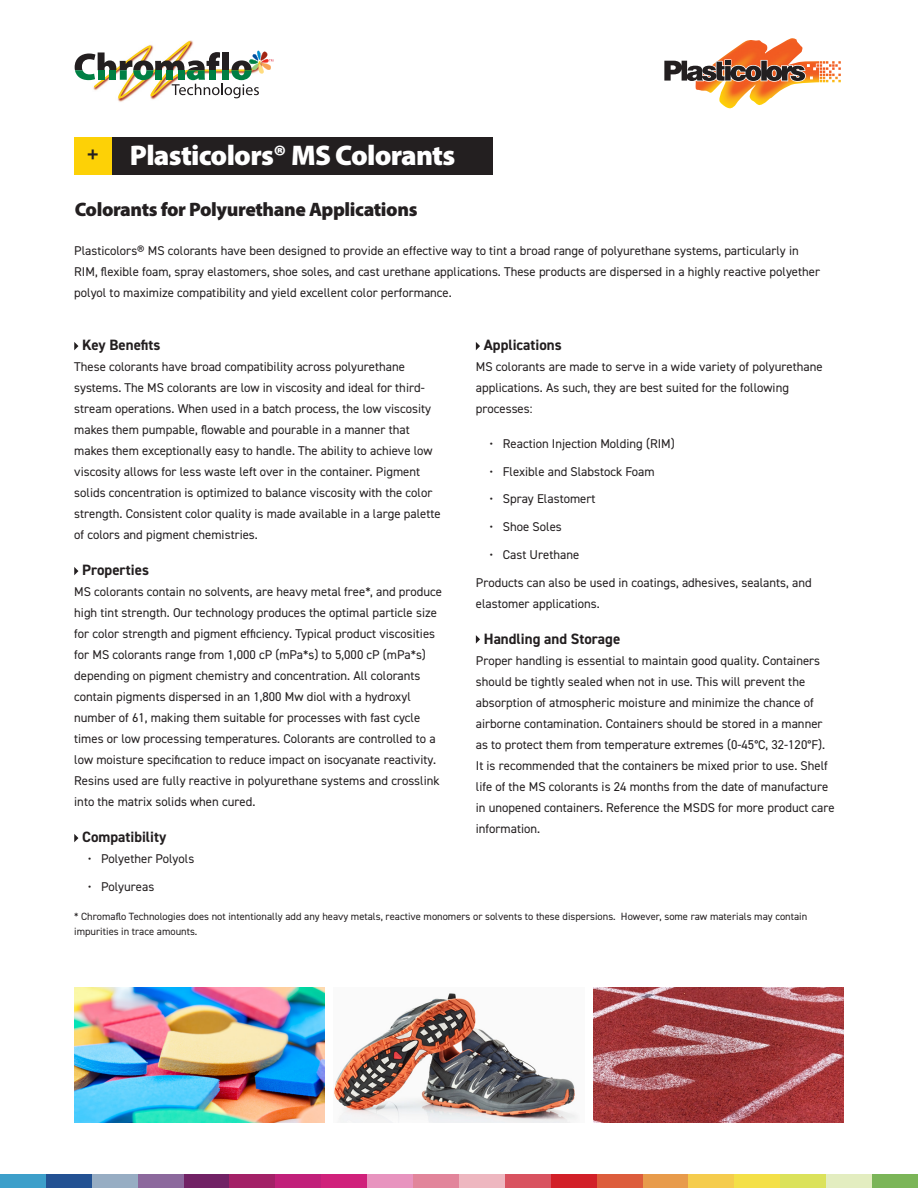
<style>
.page{position:relative;width:918px;height:1188px;background:#fff}
.page>*{position:absolute;margin:0;border:0;box-sizing:border-box;transform-origin:0 0}
.t1{font:900 28.5px "Myriad Pro";letter-spacing:-.025em;color:#fff}
.t2{font:600 25.5px "Tablet Gothic";color:#231f20}
.Title_Bar{font:900 19.5px "Myriad Pro";letter-spacing:-.02em;color:#231f20}
.t3{font:700 15px "DIN2014";color:#231f20}
.Body_Copy{font:12.75px/21px "DIN2014";color:#231f20}
.Body_Copy-2{font:10.5px/15px "DIN2014";color:#231f20}
</style>
<div class="page">
<div style="left:92px;top:1174px;width:46px;height:14px;background:#97adc3"></div>
<div style="left:138px;top:1174px;width:46px;height:14px;background:#8c699d"></div>
<div style="left:184px;top:1174px;width:46px;height:14px;background:#712265"></div>
<div style="left:230px;top:1174px;width:45px;height:14px;background:#a32167"></div>
<div style="left:275px;top:1174px;width:46px;height:14px;background:#c1207a"></div>
<div style="left:321px;top:1174px;width:46px;height:14px;background:#d0217b"></div>
<div style="left:367px;top:1174px;width:46px;height:14px;background:#e894bf"></div>
<div style="left:413px;top:1174px;width:46px;height:14px;background:#e2859b"></div>
<div style="left:459px;top:1174px;width:46px;height:14px;background:#eeb7c0"></div>
<div style="left:505px;top:1174px;width:46px;height:14px;background:#d95360"></div>
<div style="left:551px;top:1174px;width:46px;height:14px;background:#d22028"></div>
<div style="left:597px;top:1174px;width:46px;height:14px;background:#dd5d3c"></div>
<div style="left:643px;top:1174px;width:46px;height:14px;background:#e89b4b"></div>
<div style="left:689px;top:1174px;width:45px;height:14px;background:#f5cc4d"></div>
<div style="left:734px;top:1174px;width:46px;height:14px;background:#f4e047"></div>
<div style="left:780px;top:1174px;width:46px;height:14px;background:#dbe25b"></div>
<div style="left:826px;top:1174px;width:46px;height:14px;background:#e3edc0"></div>
<div style="left:872px;top:1174px;width:46px;height:14px;background:#7bb558"></div>
<div style="left:46px;top:1174px;width:46px;height:14px;background:#235293"></div>
<div style="left:0;top:1174px;width:46px;height:14px;background:#3d9fca"></div>
<svg style="left:75px;top:41px;width:198px;height:58px"></svg>
<img style="left:719px;top:38px;width:122px;height:71px">
<svg style="left:664px;top:51px;width:143px;height:45px"></svg>
<svg style="left:74px;top:342px;width:4px;height:8px"></svg>
<svg style="left:74px;top:567px;width:4px;height:8px"></svg>
<svg style="left:74px;top:834px;width:4px;height:8px"></svg>
<svg style="left:476px;top:342px;width:4px;height:8px"></svg>
<svg style="left:476px;top:635px;width:4px;height:9px"></svg>
<div style="left:112px;top:137px;width:381px;height:37px;background:#231f20"></div>
<div style="left:74px;top:137px;width:38px;height:37px;background:#fdd106"></div>
<img style="left:74px;top:987px;width:251px;height:136px">
<img style="left:334px;top:993px;width:243px;height:130px">
<img style="left:593px;top:987px;width:251px;height:136px">
<p class="t2" style="left:86px;top:136px;width:16px">+</p>
<p class="t1" style="left:130px;top:137px;width:327px">Plasticolors® MS Colorants</p>
<p class="Title_Bar" style="left:75px;top:196px;width:344px">Colorants for Polyurethane Applications</p>
<p class="Body_Copy" style="left:74px;top:240px;width:747px">Plasticolors® MS colorants have been designed to provide an effective way to tint a broad range of polyurethane systems, particularly in<br>RIM, flexible foam, spray elastomers, shoe soles, and cast urethane applications. These products are dispersed in a highly reactive polyether polyol to maximize compatibility and yield excellent color performance.</p>
<h2 class="t3" style="left:82px;top:335px;width:80px">Key Benefits</h2>
<p class="Body_Copy" style="left:74px;top:356px;width:368px">These colorants have broad compatibility across polyurethane systems. The MS colorants are low in viscosity and ideal for third&shy;stream operations. When used in a batch process, the low viscosity makes them pumpable, flowable and pourable in a manner that makes them exceptionally easy to handle. The ability to achieve low viscosity allows for less waste left over in the container. Pigment solids concentration is optimized to balance viscosity with the color strength. Consistent color quality is made available in a large palette of colors and pigment chemistries.</p>
<h2 class="t3" style="left:82px;top:560px;width:68px">Properties</h2>
<p class="Body_Copy" style="left:74px;top:581px;width:369px">MS colorants contain no solvents, are heavy metal free*, and produce high tint strength. Our technology produces the optimal particle size for color strength and pigment efficiency. Typical product viscosities for MS colorants range from 1,000 cP (mPa*s) to 5,000 cP (mPa*s) depending on pigment chemistry and concentration. All colorants contain pigments dispersed in an 1,800 Mw diol with a hydroxyl number of 61, making them suitable for processes with fast cycle times or low processing temperatures. Colorants are controlled to a low moisture specification to reduce impact on isocyanate reactivity.<br>Resins used are fully reactive in polyurethane systems and crosslink into the matrix solids when cured.</p>
<h2 class="t3" style="left:82px;top:827px;width:86px">Compatibility</h2>
<p class="Body_Copy" style="left:88px;top:848px;width:108px">• Polyether Polyols</p>
<p class="Body_Copy" style="left:88px;top:876px;width:68px">• Polyureas</p>
<h2 class="t3" style="left:484px;top:335px;width:79px">Applications</h2>
<p class="Body_Copy" style="left:476px;top:356px;width:348px">MS colorants are made to serve in a wide variety of polyurethane applications. As such, they are best suited for the following processes:</p>
<p class="Body_Copy" style="left:489px;top:433px;width:187px">• Reaction Injection Molding (RIM)</p>
<p class="Body_Copy" style="left:489px;top:460px;width:167px">• Flexible and Slabstock Foam</p>
<p class="Body_Copy" style="left:489px;top:488px;width:108px">• Spray Elastomert</p>
<p class="Body_Copy" style="left:489px;top:516px;width:74px">• Shoe Soles</p>
<p class="Body_Copy" style="left:489px;top:544px;width:91px">• Cast Urethane</p>
<p class="Body_Copy" style="left:476px;top:571px;width:337px">Products can also be used in coatings, adhesives, sealants, and elastomer applications.</p>
<h2 class="t3" style="left:484px;top:628px;width:138px">Handling and Storage</h2>
<p class="Body_Copy" style="left:476px;top:649px;width:360px">Proper handling is essential to maintain good quality. Containers should be tightly sealed when not in use. This will prevent the absorption of atmospheric moisture and minimize the chance of airborne contamination. Containers should be stored in a manner as to protect them from temperature extremes (0-45°C, 32-120°F).<br>It is recommended that the containers be mixed prior to use. Shelf life of the MS colorants is 24 months from the date of manufacture in unopened containers. Reference the MSDS for more product care information.</p>
<p class="Body_Copy-2" style="left:74px;top:909px;width:735px">* Chromaflo Technologies does not intentionally add any heavy metals, reactive monomers or solvents to these dispersions. However, some raw materials may contain impurities in trace amounts.</p>
</div>
